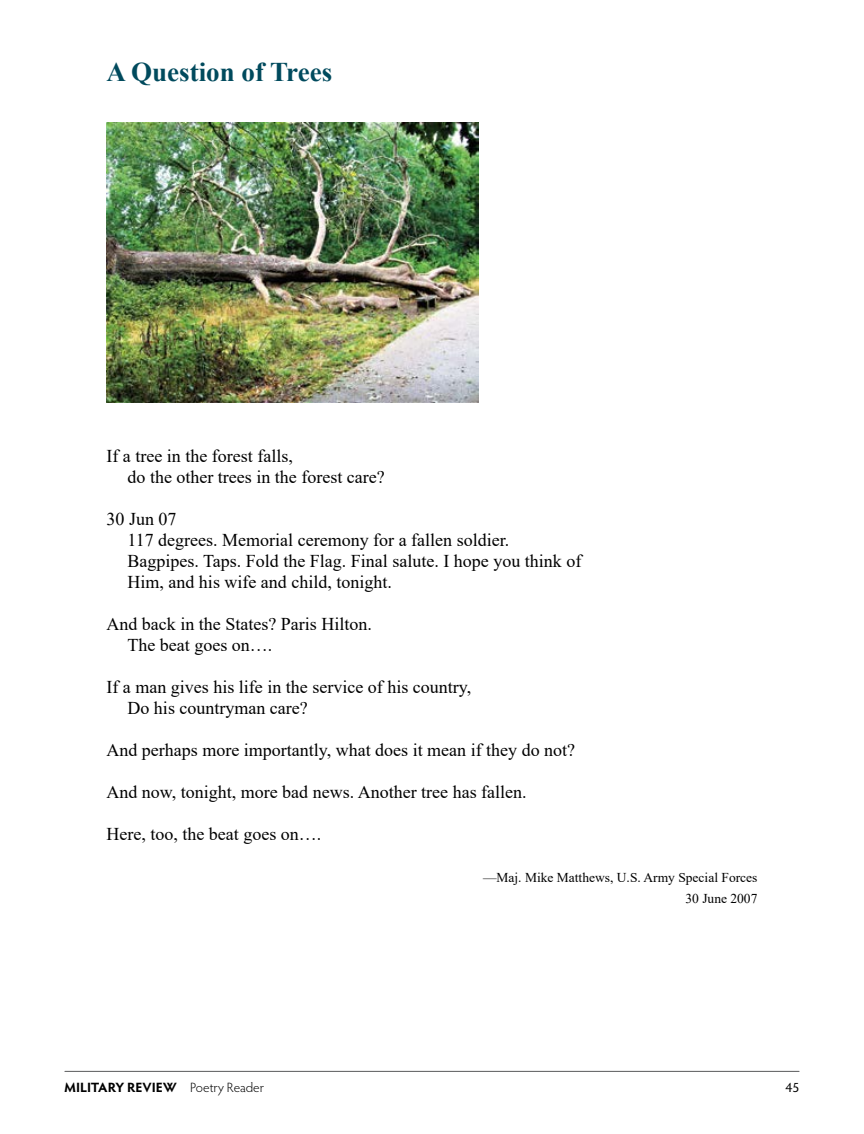
<style>
.page{position:relative;width:864px;height:1134px;background:#fff}
.page>*{position:absolute;margin:0;border:0;box-sizing:border-box;transform-origin:0 0}
.poem-title{font:700 27px "Times New Roman";color:#004a5d}
.body-no-indent{font:18px "Times New Roman";color:#000}
.body{font:18px "Times New Roman";color:#000}
.body-inline-credit{font:13.5px "Times New Roman";color:#000}
.t1{font:700 13.5px "Hypatia Sans Pro";letter-spacing:-.005em;color:#000}
.t2{font:13.5px "Hypatia Sans Pro";color:#000}
.s1{font-weight:300}
</style>
<div class="page">
<img style="left:106px;top:123px;width:372px;height:279px">
<hr style="left:65px;top:1071px;width:734px;height:1px;background:#58595b">
<h1 class="poem-title" style="left:106px;top:53px;width:227px">A Question of Trees</h1>
<p class="body-no-indent" style="left:106px;top:443px;width:188px">If a tree in the forest falls,</p>
<p class="body" style="left:128px;top:464px;width:259px">do the other trees in the forest care?</p>
<p class="body-no-indent" style="left:106px;top:506px;width:72px">30 Jun 07</p>
<p class="body" style="left:128px;top:527px;width:383px">117 degrees. Memorial ceremony for a fallen soldier.</p>
<p class="body" style="left:128px;top:548px;width:455px">Bagpipes. Taps. Fold the Flag. Final salute. I hope you think of</p>
<p class="body" style="left:128px;top:569px;width:266px">Him, and his wife and child, tonight.</p>
<p class="body-no-indent" style="left:106px;top:611px;width:267px">And back in the States? Paris Hilton.</p>
<p class="body" style="left:128px;top:632px;width:146px">The beat goes on….</p>
<p class="body-no-indent" style="left:106px;top:674px;width:366px">If a man gives his life in the service of his country,</p>
<p class="body" style="left:128px;top:695px;width:182px">Do his countryman care?</p>
<p class="body-no-indent" style="left:106px;top:737px;width:470px">And perhaps more importantly, what does it mean if they do not?</p>
<p class="body-no-indent" style="left:106px;top:779px;width:422px">And now, tonight, more bad news. Another tree has fallen.</p>
<p class="body-no-indent" style="left:106px;top:821px;width:216px">Here, too, the beat goes on….</p>
<p class="body-inline-credit" style="left:483px;top:868px;width:276px">—Maj. Mike Matthews, U.S. Army Special Forces</p>
<p class="body-inline-credit" style="left:686px;top:889px;width:73px">30 June 2007</p>
<p class="t1" style="left:64px;top:1078px;width:201px">MILITARY REVIEW <span class="s1">Poetry Reader</span></p>
<p class="t2" style="left:786px;top:1078px;width:15px">45</p>
</div>
